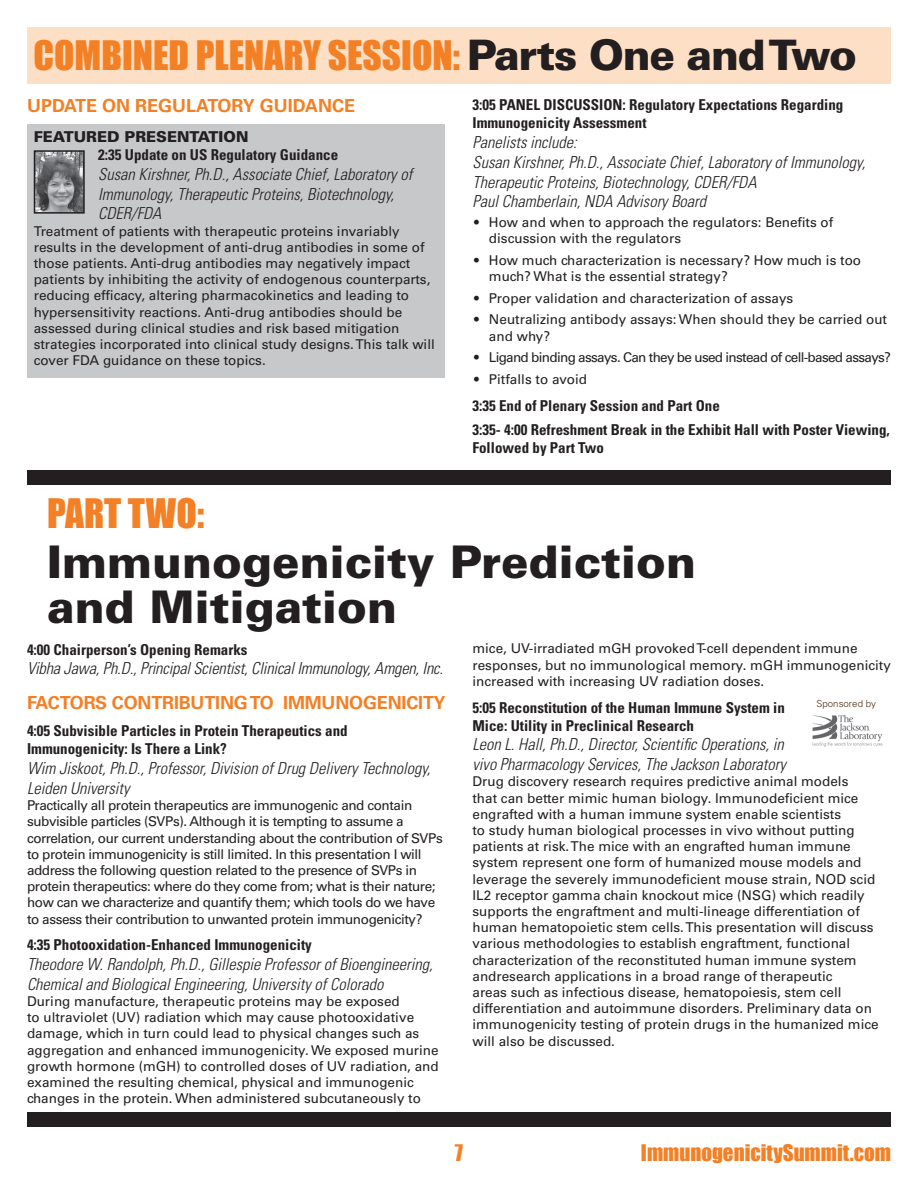
<style>
.page{position:relative;width:918px;height:1188px;background:#fff}
.page>*{position:absolute;margin:0;border:0;box-sizing:border-box;transform-origin:0 0}
.t1{font:900 45px/45px "Univers LT Std";color:#231f20}
.t2{font:900 42px "Univers LT Std";color:#231f20}
.t3{font:37.35px "Impact";color:#f48026}
.t4{font:21px "Impact";color:#f48026}
.t5{font:700 18px "Univers LT Std";letter-spacing:-.01em;color:#f48026}
.t6{font:italic 300 condensed 16.5px/19.8px "Univers LT Std";color:#231f20}
.t7{font:700 condensed 15px/18px "Univers LT Std";color:#231f20}
.t8{font:900 15px "Univers LT Std";color:#231f20}
.t9{font:13.5px/16.2px "Univers LT Std";color:#231f20}
.t10{font:13.5px/16.2px "Univers LT Std";letter-spacing:-.03em;color:#231f20}
.t11{font:13.5px "Univers LT Std";letter-spacing:-.05em;color:#231f20}
.t12{font:300 9.75px "Univers LT Std";color:#532f18}
.s1{font-family:"Impact";font-weight:400;font-size:37.35px;color:#f48026}
</style>
<div class="page">
<div style="left:27px;top:1112px;width:864px;height:14px;background:#231f20"></div>
<div style="left:27px;top:27px;width:864px;height:56px;background:#fddfc5"></div>
<div style="left:27px;top:470px;width:864px;height:14px;background:#231f20"></div>
<img style="left:812px;top:714px;width:71px;height:33px">
<div style="left:27px;top:124px;width:418px;height:253px;background:#c7c8ca"></div>
<img style="left:37px;top:153px;width:45px;height:58px">
<div style="left:34px;top:150px;width:51px;height:64px;border:2px solid #231f20"></div>
<h3 class="t3" style="left:34px;top:27px;width:347px">COMBINED PLENARY SESSIO</h3>
<h2 class="t2" style="left:432px;top:29px;width:426px"><span class="s1">N:</span> Parts One and Two</h2>
<h3 class="t5" style="left:27px;top:96px;width:330px">UPDATE ON REGULATORY GUIDANCE</h3>
<p class="t8" style="left:34px;top:127px;width:21px">FEATURED</p>
<p class="t8" style="left:125px;top:127px;width:53px">PRESENTATI</p>
<p class="t8" style="left:224px;top:127px;width:24px">ON</p>
<p class="t7" style="left:98px;top:146px;width:241px">2:35 Update on US Regulatory Guidance</p>
<p class="t6" style="left:98px;top:164px;width:316px">Susan Kirshner, Ph.D., Associate Chief, Laboratory of<br>Immunology, Therapeutic Proteins, Biotechnology,<br>CDER/FDA</p>
<p class="t9" style="left:34px;top:223px;width:403px">Treatment of patients with therapeutic proteins invariably results in the development of anti-drug antibodies in some of those patients. Anti-drug antibodies may negatively impact patients by inhibiting the activity of endogenous counterparts, reducing efficacy, altering pharmacokinetics and leading to hypersensitivity reactions. Anti-drug antibodies should be assessed during clinical studies and risk based mitigation strategies incorporated into clinical study designs. This talk will cover FDA guidance on these topics.</p>
<p class="t7" style="left:472px;top:96px;width:372px">3:05 PANEL DISCUSSION: Regulatory Expectations Regarding<br>Immunogenicity Assessment</p>
<p class="t6" style="left:472px;top:132px;width:394px">Panelists include:<br>Susan Kirshner, Ph.D., Associate Chief, Laboratory of Immunology, Therapeutic Proteins, Biotechnology, CDER/FDA<br>Paul Chamberlain, NDA Advisory Board</p>
<p class="t9" style="left:489px;top:214px;width:346px;text-indent:-15px">• How and when to approach the regulators: Benefits of discussion with the regulators</p>
<p class="t9" style="left:489px;top:252px;width:374px;text-indent:-15px">• How much characterization is necessary? How much is too much? What is the essential strategy?</p>
<p class="t9" style="left:474px;top:290px;width:321px">• Proper validation and characterization of assays</p>
<p class="t9" style="left:489px;top:312px;width:400px;text-indent:-15px">• Neutralizing antibody assays: When should they be carried out and why?</p>
<p class="t11" style="left:474px;top:349px;width:419px">• Ligand binding assays. Can they be used instead of cell-based assays?</p>
<p class="t9" style="left:474px;top:371px;width:115px">• Pitfalls to avoid</p>
<p class="t7" style="left:472px;top:393px;width:419px;line-height:24.8px">3:35 End of Plenary Session and Part One<br>3:35- 4:00 Refreshment Break in the Exhibit Hall with Poster Viewing,</p>
<p class="t7" style="left:472px;top:439px;width:133px">Followed by Part Two</p>
<h3 class="t3" style="left:47px;top:484px;width:159px">PART TWO:</h3>
<h1 class="t1" style="left:47px;top:539px;width:651px">Immunogenicity Prediction and Mitigation</h1>
<p class="t7" style="left:27px;top:640px;width:222px">4:00 Chairperson’s Opening Remarks</p>
<p class="t6" style="left:27px;top:659px;width:418px">Vibha Jawa, Ph.D., Principal Scientist, Clinical Immunology, Amgen, Inc.</p>
<h3 class="t5" style="left:27px;top:693px;width:420px">FACTORS CONTRIBUTING TO IMMUNOGENICITY</h3>
<p class="t7" style="left:27px;top:722px;width:322px">4:05 Subvisible Particles in Protein Therapeutics and<br>Immunogenicity: Is There a Link?</p>
<p class="t6" style="left:27px;top:759px;width:405px">Wim Jiskoot, Ph.D., Professor, Division of Drug Delivery Technology,<br>Leiden University</p>
<p class="t10" style="left:27px;top:797px;width:417px">Practically all protein therapeutics are immunogenic and contain subvisible particles (SVPs). Although it is tempting to assume a correlation, our current understanding about the contribution of SVPs to protein immunogenicity is still limited. In this presentation I will address the following question related to the presence of SVPs in protein therapeutics: where do they come from; what is their nature; how can we characterize and quantify them; which tools do we have to assess their contribution to unwanted protein immunogenicity?</p>
<p class="t7" style="left:27px;top:936px;width:286px">4:35 Photooxidation-Enhanced Immunogenicity</p>
<p class="t6" style="left:27px;top:954px;width:407px">Theodore W. Randolph, Ph.D., Gillespie Professor of Bioengineering,<br>Chemical and Biological Engineering, University of Colorado</p>
<p class="t9" style="left:27px;top:993px;width:413px">During manufacture, therapeutic proteins may be exposed<br>to ultraviolet (UV) radiation which may cause photooxidative damage, which in turn could lead to physical changes such as aggregation and enhanced immunogenicity. We exposed murine growth hormone (mGH) to controlled doses of UV radiation, and examined the resulting chemical, physical and immunogenic changes in the protein. When administered subcutaneously to</p>
<p class="t9" style="left:472px;top:641px;width:420px">mice, UV-irradiated mGH provoked T-cell dependent immune responses, but no immunological memory. mGH immunogenicity increased with increasing UV radiation doses.</p>
<p class="t7" style="left:472px;top:698px;width:314px">5:05 Reconstitution of the Human Immune System in</p>
<p class="t12" style="left:816px;top:698px;width:61px">Sponsored by</p>
<p class="t7" style="left:472px;top:716px;width:223px">Mice: Utility in Preclinical Research</p>
<p class="t6" style="left:472px;top:735px;width:315px">Leon L. Hall, Ph.D., Director, Scientific Operations, in vivo Pharmacology Services, The Jackson Laboratory</p>
<p class="t9" style="left:472px;top:774px;width:408px">Drug discovery research requires predictive animal models<br>that can better mimic human biology. Immunodeficient mice engrafted with a human immune system enable scientists<br>to study human biological processes in vivo without putting patients at risk. The mice with an engrafted human immune system represent one form of humanized mouse models and leverage the severely immunodeficient mouse strain, NOD scid IL2 receptor gamma chain knockout mice (NSG) which readily supports the engraftment and multi-lineage differentiation of human hematopoietic stem cells. This presentation will discuss various methodologies to establish engraftment, functional characterization of the reconstituted human immune system andresearch applications in a broad range of therapeutic<br>areas such as infectious disease, hematopoiesis, stem cell differentiation and autoimmune disorders. Preliminary data on immunogenicity testing of protein drugs in the humanized mice will also be discussed.</p>
<h3 class="t4" style="left:455px;top:1136px;width:10px">7</h3>
<h3 class="t4" style="left:641px;top:1136px;width:252px">IMMUNOGENICITYSUMMIT.COM</h3>
</div>
